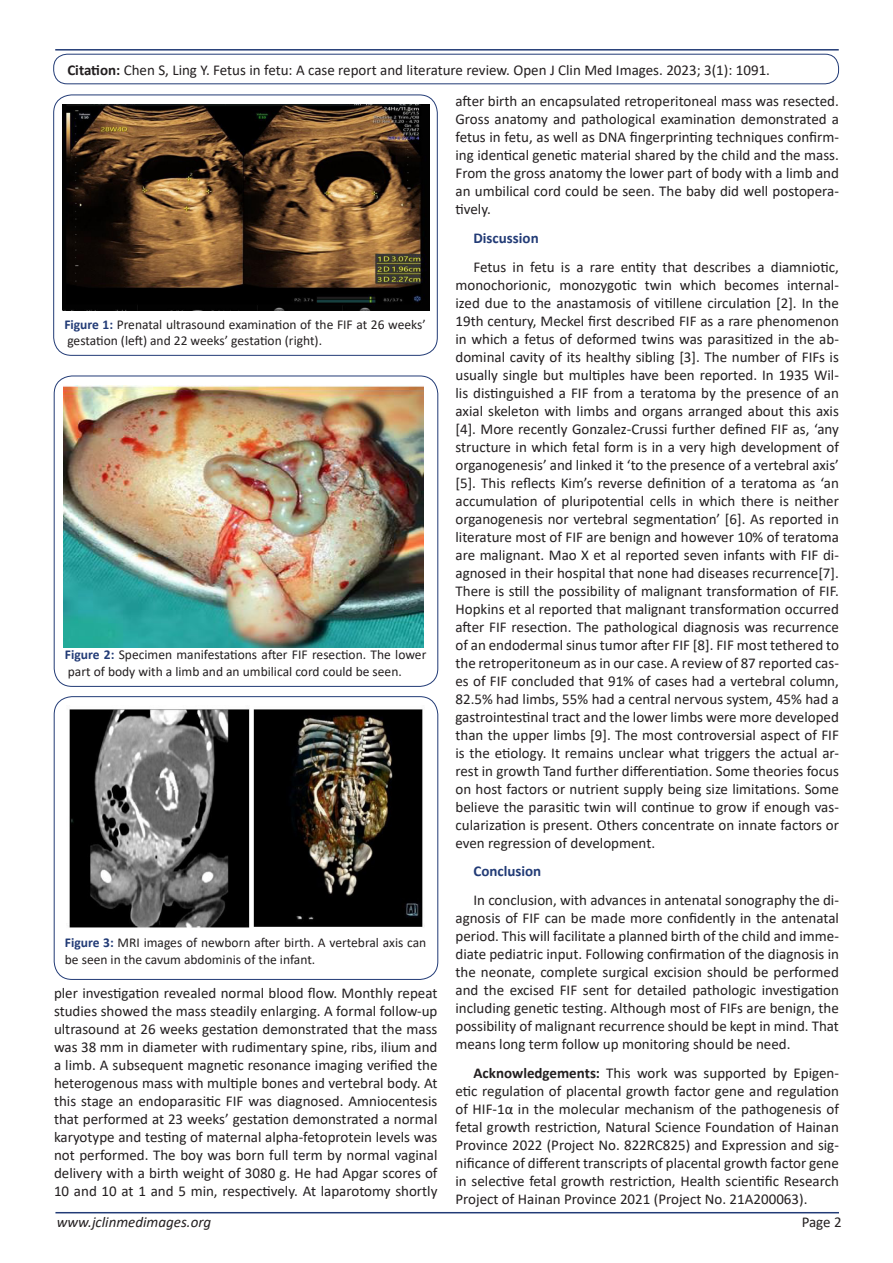
<style>
.page{position:relative;width:893px;height:1263px;background:#fff}
.page>*{position:absolute;margin:0;border:0;box-sizing:border-box;transform-origin:0 0}
.t1{font:15px/18px "Calibri";color:#231f20;text-align:justify}
.t2{font:italic 15px "Calibri";color:#231f20}
.t3{font:700 15px "Calibri";color:#223b76}
.t4{font:13.5px/16.5px "Calibri";color:#231f20}
.s1{font-weight:700}
.s2{font-weight:700;color:#223b76}
</style>
<div class="page">
<hr style="left:55px;top:1212px;width:784px;height:1px;background:#223b76">
<hr style="left:55px;top:49px;width:784px;height:2px;background:#223b76">
<div style="left:53px;top:54px;width:786px;height:30px;border:1px solid #223b76;border-radius:13px"></div>
<div style="left:53px;top:95px;width:384px;height:261px;border:1px solid #223b76;border-radius:18px"></div>
<img style="left:63px;top:104px;width:366px;height:206px">
<div style="left:54px;top:376px;width:384px;height:311px;border:1px solid #223b76;border-radius:18px"></div>
<img style="left:63px;top:385px;width:361px;height:262px">
<div style="left:54px;top:696px;width:384px;height:284px;border:1px solid #223b76;border-radius:18px"></div>
<img style="left:69px;top:709px;width:354px;height:219px">
<p class="t1" style="left:67px;top:60px;width:704px"><span class="s1">Citation:</span> Chen S, Ling Y. Fetus in fetu: A case report and literature review. Open J Clin Med Images. 2023; 3(1): 1091.</p>
<p class="t4" style="left:64px;top:316px;width:363px"><span class="s2">Figure 1:</span> Prenatal ultrasound examination of the FIF at 26 weeks’ gestation (left) and 22 weeks’ gestation (right).</p>
<p class="t4" style="left:65px;top:646px;width:363px"><span class="s2">Figure 2:</span> Specimen manifestations after FIF resection. The lower part of body with a limb and an umbilical cord could be seen.</p>
<p class="t4" style="left:65px;top:934px;width:363px"><span class="s2">Figure 3:</span> MRI images of newborn after birth. A vertebral axis can be seen in the cavum abdominis of the infant.</p>
<p class="t1" style="left:54px;top:983px;width:385px">pler investigation revealed normal blood flow. Monthly repeat studies showed the mass steadily enlarging. A formal follow-up ultrasound at 26 weeks gestation demonstrated that the mass was 38 mm in diameter with rudimentary spine, ribs, ilium and a limb. A subsequent magnetic resonance imaging verified the heterogenous mass with multiple bones and vertebral body. At this stage an endoparasitic FIF was diagnosed. Amniocentesis that performed at 23 weeks’ gestation demonstrated a normal karyotype and testing of maternal alpha-fetoprotein levels was not performed. The boy was born full term by normal vaginal delivery with a birth weight of 3080 g. He had Apgar scores of 10 and 10 at 1 and 5 min, respectively. At laparotomy shortly</p>
<p class="t1" style="left:455px;top:92px;width:385px">after birth an encapsulated retroperitoneal mass was resected.<br>Gross anatomy and pathological examination demonstrated a fetus in fetu, as well as DNA fingerprinting techniques confirm&shy;ing identical genetic material shared by the child and the mass.<br>From the gross anatomy the lower part of body with a limb and an umbilical cord could be seen. The baby did well postopera&shy;tively.</p>
<p class="t3" style="left:473px;top:227px;width:67px">Discussion</p>
<p class="t1" style="left:455px;top:257px;width:385px;text-indent:18px">Fetus in fetu is a rare entity that describes a diamniotic, monochorionic, monozygotic twin which becomes internal&shy;ized due to the anastamosis of vitillene circulation [2]. In the 19th century, Meckel first described FIF as a rare phenomenon in which a fetus of deformed twins was parasitized in the ab&shy;dominal cavity of its healthy sibling [3]. The number of FIFs is usually single but multiples have been reported. In 1935 Wil&shy;lis distinguished a FIF from a teratoma by the presence of an axial skeleton with limbs and organs arranged about this axis [4]. More recently Gonzalez-Crussi further defined FIF as, ‘any structure in which fetal form is in a very high development of organogenesis’ and linked it ‘to the presence of a vertebral axis’ [5]. This reflects Kim’s reverse definition of a teratoma as ‘an accumulation of pluripotential cells in which there is neither organogenesis nor vertebral segmentation’ [6]. As reported in literature most of FIF are benign and however 10% of teratoma are malignant. Mao X et al reported seven infants with FIF di&shy;agnosed in their hospital that none had diseases recurrence[7].<br>There is still the possibility of malignant transformation of FIF.<br>Hopkins et al reported that malignant transformation occurred after FIF resection. The pathological diagnosis was recurrence of an endodermal sinus tumor after FIF [8]. FIF most tethered to the retroperitoneum as in our case. A review of 87 reported cas&shy;es of FIF concluded that 91% of cases had a vertebral column, 82.5% had limbs, 55% had a central nervous system, 45% had a gastrointestinal tract and the lower limbs were more developed than the upper limbs [9]. The most controversial aspect of FIF is the etiology. It remains unclear what triggers the actual ar&shy;rest in growth Tand further differentiation. Some theories focus on host factors or nutrient supply being size limitations. Some believe the parasitic twin will continue to grow if enough vas&shy;cularization is present. Others concentrate on innate factors or even regression of development.</p>
<p class="t3" style="left:473px;top:861px;width:69px">Conclusion</p>
<p class="t1" style="left:455px;top:891px;width:385px;text-indent:18px">In conclusion, with advances in antenatal sonography the di&shy;agnosis of FIF can be made more confidently in the antenatal period. This will facilitate a planned birth of the child and imme&shy;diate pediatric input. Following confirmation of the diagnosis in the neonate, complete surgical excision should be performed and the excised FIF sent for detailed pathologic investigation including genetic testing. Although most of FIFs are benign, the possibility of malignant recurrence should be kept in mind. That means long term follow up monitoring should be need.</p>
<p class="t1" style="left:455px;top:1064px;width:385px;text-indent:18px"><span class="s1">Acknowledgements:</span> This work was supported by Epigen&shy;etic regulation of placental growth factor gene and regulation of HIF-1α in the molecular mechanism of the pathogenesis of fetal growth restriction, Natural Science Foundation of Hainan Province 2022 (Project No. 822RC825) and Expression and sig&shy;nificance of different transcripts of placental growth factor gene in selective fetal growth restriction, Health scientific Research Project of Hainan Province 2021 (Project No. 21A200063).</p>
<p class="t2" style="left:57px;top:1211px;width:156px">www.jclinmedimages.org</p>
<p class="t1" style="left:802px;top:1212px;width:42px">Page 2</p>
</div>
